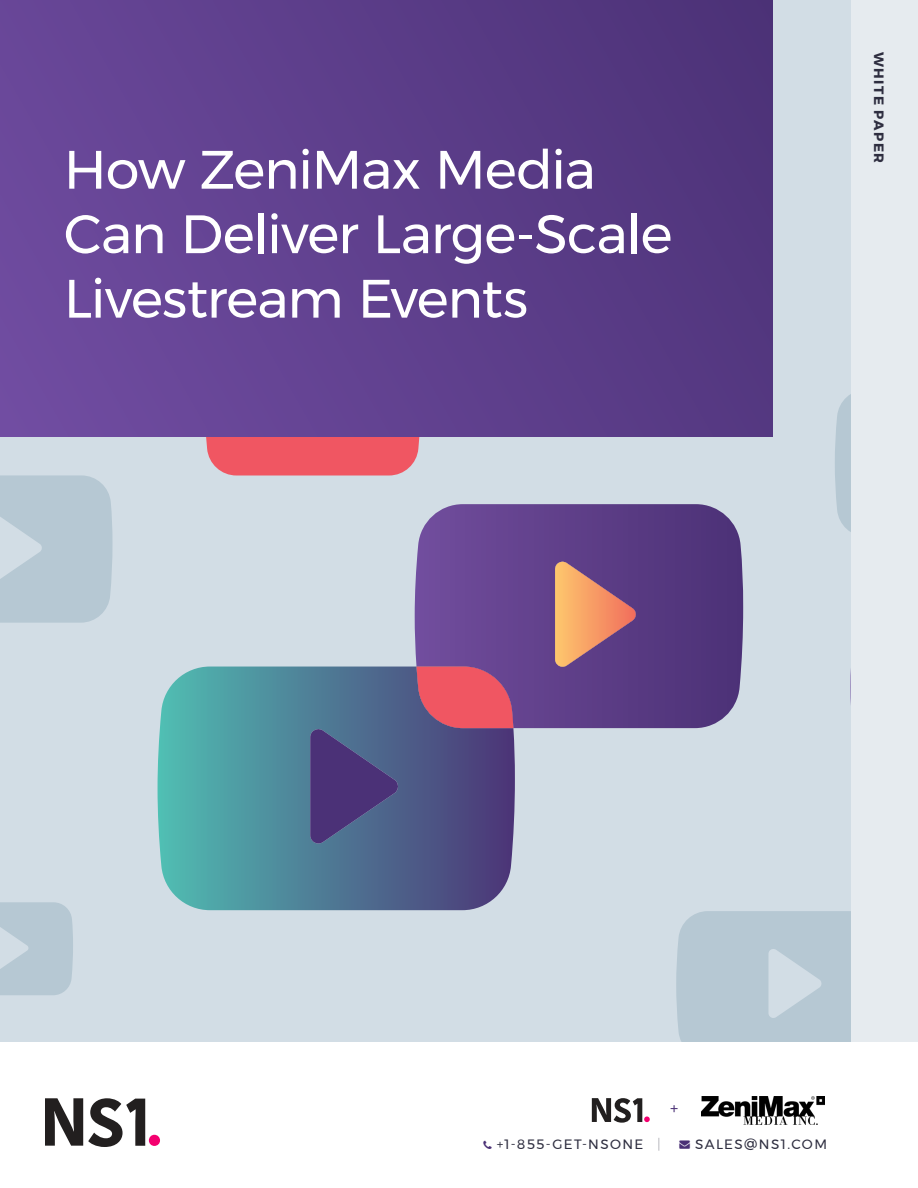
<style>
.page{position:relative;width:918px;height:1188px;background:#fff}
.page>*{position:absolute;margin:0;border:0;box-sizing:border-box;transform-origin:0 0}
.t1{font:54px/64.5px "Montserrat";letter-spacing:-.02em;color:#fff}
.t2{font:16.5px "Montserrat";color:#4b3176}
.t3{font:13.5px "Montserrat";letter-spacing:.1em;color:#2e2e40}
.t4{font:700 13.5px "Montserrat";letter-spacing:.1em;color:#2e2e40}
.s1{font-weight:100}
.s2{color:#4a3075}
</style>
<div class="page">
<svg style="left:45px;top:1098px;width:115px;height:49px"></svg>
<svg style="left:592px;top:1098px;width:58px;height:25px"></svg>
<img style="left:702px;top:1096px;width:122px;height:29px">
<div style="left:0;top:0;width:918px;height:1041px;background:#e6ebef"></div>
<div style="left:0;top:0;width:850px;height:1041px;background:#d2dde5"></div>
<svg style="left:835px;top:395px;width:15px;height:136px"></svg>
<svg style="left:676px;top:911px;width:174px;height:130px;background:#b9cad5"></svg>
<svg style="left:0;top:475px;width:112px;height:148px;background:#b9cad5"></svg>
<svg style="left:0;top:902px;width:73px;height:93px;background:#b9cad5"></svg>
<svg style="left:205px;top:436px;width:216px;height:39px;background:#ea5d6b"></svg>
<svg style="left:158px;top:667px;width:357px;height:243px;background:#538098"></svg>
<svg style="left:310px;top:728px;width:89px;height:115px;background:#4c4980"></svg>
<svg style="left:415px;top:504px;width:328px;height:224px;background:#61438b"></svg>
<svg style="left:417px;top:667px;width:96px;height:61px;background:#d65469"></svg>
<svg style="left:555px;top:562px;width:82px;height:105px;background:#b77a73"></svg>
<div style="left:0;top:0;width:772px;height:436px;background:linear-gradient(to right,#6d4a9d,#50347b)"></div>
<p class="t1" style="left:64px;top:137px;width:610px">How ZeniMax Media<br>Can Deliver Large-Scale<br>Livestream Events</p>
<p class="t4" style="left:890px;top:52px;width:113px;rotate:90deg">WHITE PAPER</p>
<p class="t2" style="left:670px;top:1096px;width:10px">+</p>
<p class="t3" style="left:497px;top:1134px;width:165px">+1-855-GET-NSONE <span class="s1">|</span></p>
<p class="t3" style="left:679px;top:1134px;width:149px"><span class="s2">→</span> SALES@NS1.COM</p>
</div>
